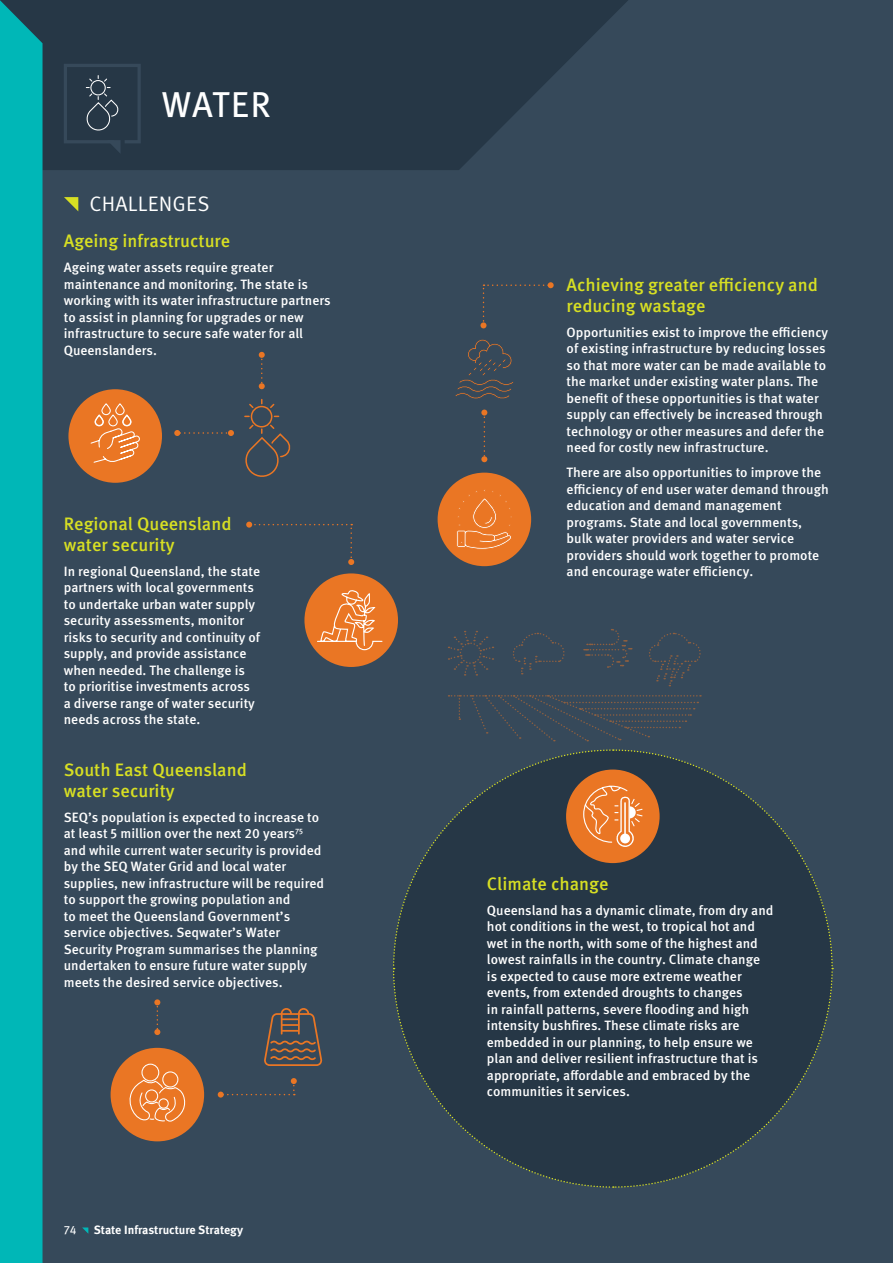
<style>
.page{position:relative;width:893px;height:1263px;background:#36495a}
.page>*{position:absolute;margin:0;border:0;box-sizing:border-box;transform-origin:0 0}
.t1{font:36px "Meta Pro";letter-spacing:.035em;color:#fff}
.t2{font:21px "Meta Pro Norm";letter-spacing:.01em;color:#fff}
.t3{font:500 18px/21px "Meta Pro";color:#d7df23}
.t4{font:500 13.5px/16.5px "Meta Pro";color:#fff}
.t5{font:700 12px "Meta Pro";color:#fff}
.t6{font:12px "Meta Pro";color:#fff}
</style>
<div class="page">
<svg style="left:43px;top:0;width:585px;height:170px;fill:#263746"></svg>
<svg style="left:614px;top:968px;width:219px;height:220px"></svg>
<svg style="left:613px;top:749px;width:220px;height:218px"></svg>
<svg style="left:393px;top:749px;width:218px;height:219px"></svg>
<svg style="left:393px;top:970px;width:220px;height:218px"></svg>
<svg style="left:64px;top:197px;width:14px;height:14px"></svg>
<svg style="left:480px;top:282px;width:74px;height:46px"></svg>
<svg style="left:448px;top:631px;width:45px;height:44px"></svg>
<svg style="left:513px;top:632px;width:52px;height:42px"></svg>
<svg style="left:584px;top:629px;width:48px;height:39px"></svg>
<svg style="left:649px;top:632px;width:52px;height:54px"></svg>
<svg style="left:448px;top:695px;width:253px;height:47px"></svg>
<div style="left:438px;top:473px;width:93px;height:93px;background:#ea7624;border-radius:50%"></div>
<div style="left:111px;top:1048px;width:93px;height:93px;background:#ea7624;border-radius:50%"></div>
<svg style="left:456px;top:490px;width:56px;height:60px"></svg>
<svg style="left:455px;top:339px;width:59px;height:60px"></svg>
<svg style="left:481px;top:410px;width:6px;height:52px"></svg>
<svg style="left:244px;top:398px;width:47px;height:79px"></svg>
<svg style="left:174px;top:430px;width:60px;height:6px"></svg>
<svg style="left:259px;top:352px;width:6px;height:37px"></svg>
<svg style="left:129px;top:1063px;width:57px;height:59px"></svg>
<svg style="left:218px;top:1078px;width:79px;height:19px"></svg>
<svg style="left:154px;top:999px;width:6px;height:36px"></svg>
<div style="left:68px;top:389px;width:94px;height:94px;background:#ea7624;border-radius:50%"></div>
<svg style="left:264px;top:1008px;width:58px;height:58px"></svg>
<div style="left:566px;top:769px;width:94px;height:94px;background:#ea7624;border-radius:50%"></div>
<svg style="left:583px;top:785px;width:60px;height:62px"></svg>
<div style="left:304px;top:573px;width:94px;height:94px;background:#ea7624;border-radius:50%"></div>
<svg style="left:316px;top:588px;width:67px;height:63px"></svg>
<svg style="left:246px;top:522px;width:108px;height:43px"></svg>
<svg style="left:64px;top:64px;width:77px;height:90px"></svg>
<div style="left:108px;top:414px;width:10px;height:12px;border:1px solid #fff;border-radius:4px"></div>
<div style="left:123px;top:415px;width:8px;height:11px;border:1px solid #fff;border-radius:4px"></div>
<div style="left:122px;top:414px;width:10px;height:12px;border:1px solid #fff;border-radius:4px"></div>
<div style="left:95px;top:415px;width:8px;height:11px;border:1px solid #fff;border-radius:4px"></div>
<div style="left:95px;top:414px;width:9px;height:12px;border:1px solid #fff;border-radius:4px"></div>
<div style="left:115px;top:403px;width:10px;height:12px;border:1px solid #fff;border-radius:4px"></div>
<div style="left:101px;top:403px;width:10px;height:12px;border:1px solid #fff;border-radius:4px"></div>
<svg style="left:90px;top:428px;width:50px;height:35px"></svg>
<div style="left:0;top:0;width:43px;height:1263px;background:#00b7b7"></div>
<svg style="left:82px;top:1227px;width:6px;height:6px"></svg>
<h1 class="t1" style="left:162px;top:82px;width:111px">WATER</h1>
<h2 class="t2" style="left:89px;top:188px;width:122px">CHALLENGES</h2>
<h3 class="t3" style="left:64px;top:230px;width:168px">Ageing infrastructure</h3>
<p class="t4" style="left:64px;top:259px;width:268px">Ageing water assets require greater maintenance and monitoring. The state is working with its water infrastructure partners to assist in planning for upgrades or new infrastructure to secure safe water for all Queenslanders.</p>
<h3 class="t3" style="left:64px;top:512px;width:169px">Regional Queensland water security</h3>
<p class="t4" style="left:64px;top:562px;width:198px">In regional Queensland, the state partners with local governments to undertake urban water supply security assessments, monitor risks to security and continuity of supply, and provide assistance when needed. The challenge is to prioritise investments across a diverse range of water security needs across the state.</p>
<h3 class="t3" style="left:64px;top:758px;width:185px">South East Queensland water security</h3>
<p class="t4" style="left:64px;top:808px;width:262px">SEQ’s population is expected to increase to at least 5 million over the next 20 years<sup>75 </sup>and while current water security is provided by the SEQ Water Grid and local water supplies, new infrastructure will be required to support the growing population and<br>to meet the Queensland Government’s service objectives. Seqwater’s Water Security Program summarises the planning undertaken to ensure future water supply meets the desired service objectives.</p>
<p class="t6" style="left:64px;top:1222px;width:14px">74</p>
<p class="t5" style="left:94px;top:1222px;width:151px">State Infrastructure Strategy</p>
<h3 class="t3" style="left:567px;top:273px;width:253px">Achieving greater efficiency and reducing wastage</h3>
<p class="t4" style="left:567px;top:323px;width:263px">Opportunities exist to improve the efficiency of existing infrastructure by reducing losses so that more water can be made available to the market under existing water plans. The benefit of these opportunities is that water supply can effectively be increased through technology or other measures and defer the need for costly new infrastructure.</p>
<p class="t4" style="left:567px;top:463px;width:264px">There are also opportunities to improve the efficiency of end user water demand through education and demand management programs. State and local governments, bulk water providers and water service providers should work together to promote and encourage water efficiency.</p>
<h3 class="t3" style="left:487px;top:872px;width:123px">Climate change</h3>
<p class="t4" style="left:487px;top:901px;width:288px">Queensland has a dynamic climate, from dry and hot conditions in the west, to tropical hot and wet in the north, with some of the highest and lowest rainfalls in the country. Climate change is expected to cause more extreme weather events, from extended droughts to changes<br>in rainfall patterns, severe flooding and high intensity bushfires. These climate risks are embedded in our planning, to help ensure we plan and deliver resilient infrastructure that is appropriate, affordable and embraced by the communities it services.</p>
</div>
